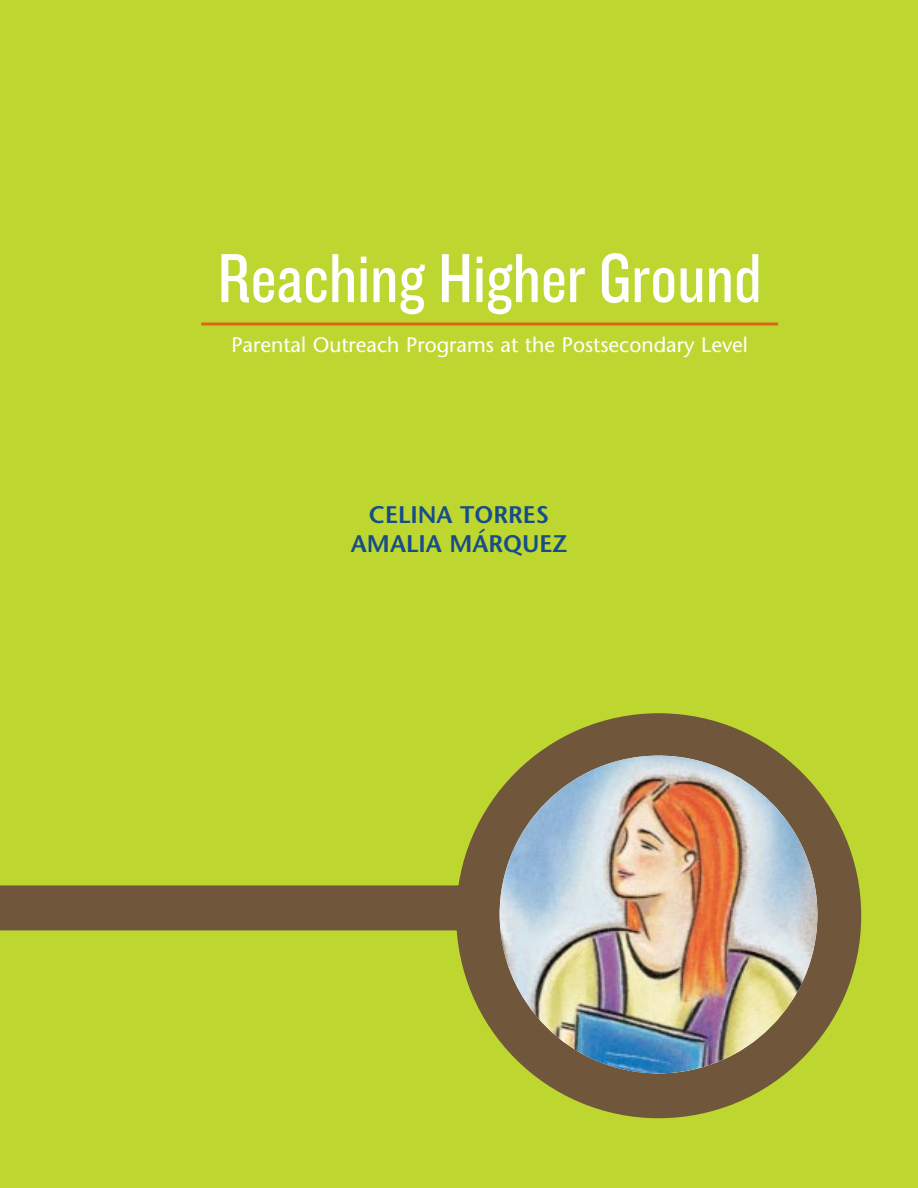
<style>
.page{position:relative;width:918px;height:1188px;background:#bed730}
.page>*{position:absolute;margin:0;border:0;box-sizing:border-box;transform-origin:0 0}
.t1{font:72px "Knockout HTF29 Junior Liteweight";color:#fff}
.t2{font:600 24px/28.8px "Stone Sans";color:#174d88;text-align:center}
.t3{font:21px "Stone Sans";color:#fff}
</style>
<div class="page">
<svg style="left:0;top:713px;width:861px;height:406px"></svg>
<img style="left:500px;top:756px;width:317px;height:317px;border-radius:50%">
<svg style="left:201px;top:322px;width:577px;height:4px;background:#d48121"></svg>
<h1 class="t1" style="left:218px;top:251px;width:546px">Reaching Higher Ground</h1>
<p class="t3" style="left:231px;top:336px;width:518px">Parental Outreach Programs at the Postsecondary Level</p>
<p class="t2" style="left:351px;top:503px;width:218px">CELINA TORRES<br>AMALIA MÁRQUEZ</p>
</div>
